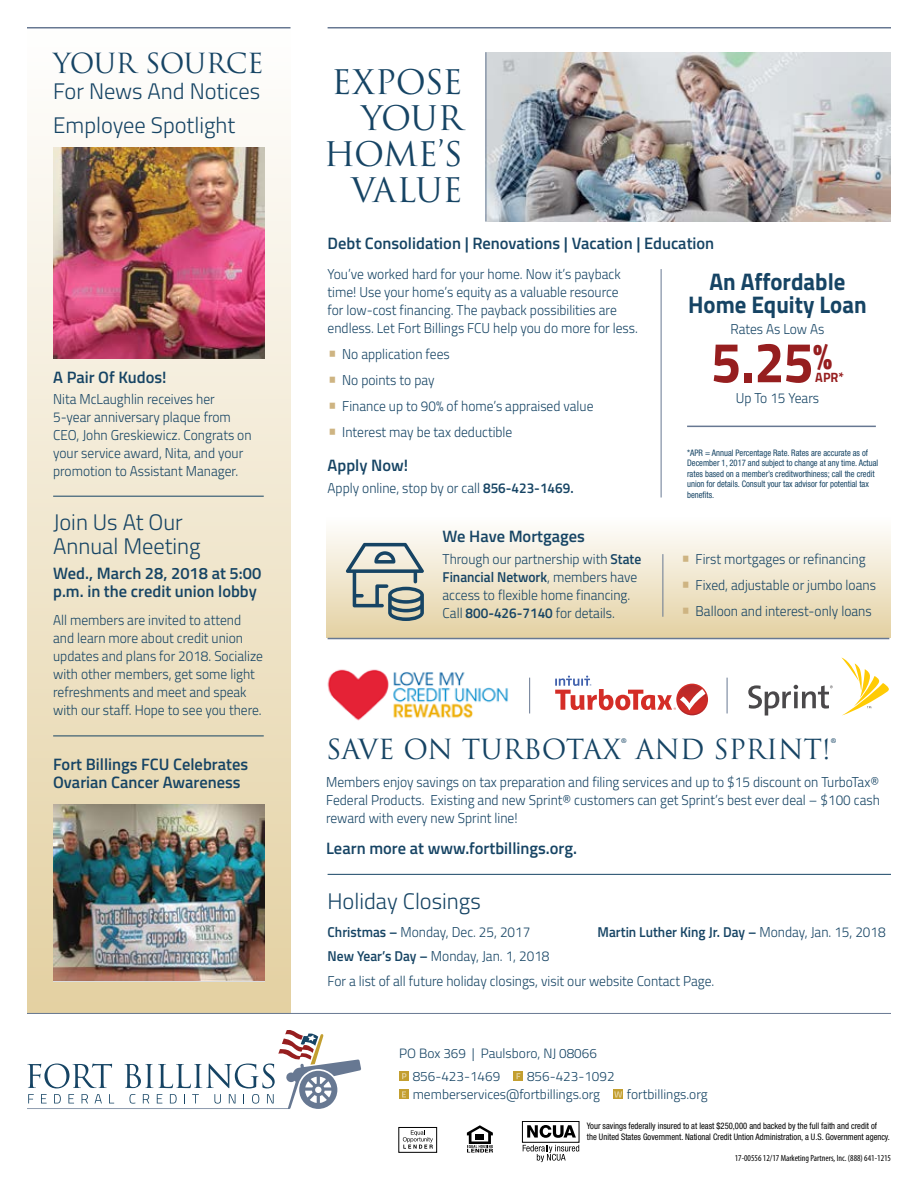
<style>
.page{position:relative;width:918px;height:1188px;background:#fff}
.page>*{position:absolute;margin:0;border:0;box-sizing:border-box;transform-origin:0 0}
.t1{font:700 57px "Titillium Web";color:#961e1f;scale:.95 1}
.t2{font:33px/36px "Trajan Pro";letter-spacing:-.025em;color:#164464;text-align:right}
.t3{font:27px "Trajan Pro";letter-spacing:-.005em;color:#164464}
.t4{font:700 24px/22.5px "Titillium Web";color:#164464;text-align:center;scale:.95 1}
.t5{font:300 22.5px/24px "Titillium Web";color:#164464}
.t6{font:600 16.5px/18px "Titillium Web";color:#164464}
.t7{font:300 14.25px/18px "Titillium Web";color:#164464;scale:.95 1}
.t8{font:600 14.25px "Titillium Web";color:#164464;scale:.95 1}
.t9{font:300 13.5px/23px "Titillium Web";color:#164464}
.t10{font:700 13.5px "Titillium Web";color:#961e1f;scale:.95 1}
.t11{font:condensed 9px/10.5px "Helvetica Neue LT Pro";color:#164464;scale:.95 1}
.t12{font:condensed 9px/10.5px "Helvetica Neue LT Pro";color:#000;scale:.95 1}
.t13{font:condensed 9px "Myriad Pro";color:#000}
.s1{font-size:21px;color:#ceb482}
.s2{font-weight:600}
.s3{font-weight:300}
</style>
<div class="page">
<div style="left:27px;top:27px;width:264px;height:986px;background:linear-gradient(to bottom,#fefefe,#e3d1a2)"></div>
<svg style="left:27px;top:1030px;width:334px;height:79px"></svg>
<hr style="left:27px;top:1013px;width:864px;height:1px;background:#677892">
<svg style="left:467px;top:1125px;width:26px;height:27px"></svg>
<div style="left:399px;top:1127px;width:38px;height:25px;border:1px solid #000"></div>
<svg style="left:403px;top:1130px;width:30px;height:19px"></svg>
<svg style="left:527px;top:1125px;width:49px;height:13px"></svg>
<div style="left:522px;top:1121px;width:57px;height:22px;border:1px solid #000"></div>
<svg style="left:523px;top:1145px;width:56px;height:17px"></svg>
<div style="left:399px;top:1071px;width:10px;height:10px;background:#c39f30"></div>
<svg style="left:402px;top:1073px;width:4px;height:6px"></svg>
<svg style="left:514px;top:1071px;width:9px;height:10px"></svg>
<svg style="left:517px;top:1073px;width:3px;height:6px"></svg>
<div style="left:399px;top:1090px;width:10px;height:9px;background:#c39f30"></div>
<svg style="left:402px;top:1091px;width:4px;height:6px"></svg>
<svg style="left:613px;top:1090px;width:10px;height:9px"></svg>
<svg style="left:614px;top:1091px;width:8px;height:6px"></svg>
<hr style="left:53px;top:496px;width:211px;height:1px;background:#164464">
<hr style="left:53px;top:735px;width:211px;height:1px;background:#164464">
<hr style="left:27px;top:27px;width:264px;height:1px;background:#677892">
<hr style="left:328px;top:27px;width:563px;height:1px;background:#677892">
<img style="left:53px;top:147px;width:212px;height:212px">
<hr style="left:661px;top:269px;width:1px;height:228px;background:#677892">
<div style="left:327px;top:517px;width:564px;height:121px;background:linear-gradient(to bottom,#feffff,#e4d1a2)"></div>
<hr style="left:662px;top:554px;width:1px;height:63px;background:#677892">
<hr style="left:328px;top:638px;width:561px;height:1px;background:#677892">
<hr style="left:687px;top:426px;width:189px;height:1px;background:#677892">
<hr style="left:727px;top:678px;width:1px;height:35px;background:#677892">
<hr style="left:529px;top:678px;width:1px;height:35px;background:#677892">
<svg style="left:676px;top:684px;width:32px;height:31px"></svg>
<svg style="left:555px;top:676px;width:152px;height:38px"></svg>
<img style="left:327px;top:669px;width:181px;height:52px">
<svg style="left:842px;top:658px;width:47px;height:58px"></svg>
<svg style="left:748px;top:685px;width:85px;height:31px"></svg>
<hr style="left:328px;top:874px;width:563px;height:1px;background:#164464">
<img style="left:53px;top:805px;width:212px;height:175px">
<svg style="left:346px;top:543px;width:78px;height:78px;background:#b1b7ae"></svg>
<img style="left:486px;top:52px;width:405px;height:169px">
<hr style="left:485px;top:52px;width:1px;height:169px;background:#677892">
<h3 class="t3" style="left:53px;top:46px;width:212px">YOUR SOURCE</h3>
<h3 class="t5" style="left:53px;top:78px;width:209px">For News And Notices</h3>
<h3 class="t5" style="left:53px;top:112px;width:184px">Employee Spotlight</h3>
<p class="t6" style="left:53px;top:367px;width:115px">A Pair Of Kudos!</p>
<p class="t7" style="left:53px;top:389px;width:210px">Nita McLaughlin receives her<br>5-year anniversary plaque from<br>CEO, John Greskiewicz. Congrats on your service award, Nita, and your promotion to Assistant Manager.</p>
<h3 class="t5" style="left:53px;top:509px;width:149px">Join Us At Our<br>Annual Meeting</h3>
<p class="t6" style="left:53px;top:564px;width:210px">Wed., March 28, 2018 at 5:00 p.m. in the credit union lobby</p>
<p class="t7" style="left:53px;top:610px;width:222px">All members are invited to attend and learn more about credit union updates and plans for 2018. Socialize with other members, get some light refreshments and meet and speak with our staff. Hope to see you there.</p>
<p class="t6" style="left:53px;top:755px;width:197px">Fort Billings FCU Celebrates<br>Ovarian Cancer Awareness</p>
<h2 class="t2" style="left:324px;top:64px;width:140px">EXPOSE<br>YOUR<br>HOME’S<br>VALUE</h2>
<p class="t6" style="left:328px;top:233px;width:388px">Debt Consolidation | Renovations | Vacation | Education</p>
<p class="t7" style="left:328px;top:265px;width:328px">You’ve worked hard for your home. Now it’s payback time! Use your home’s equity as a valuable resource for low-cost financing. The payback possibilities are endless. Let Fort Billings FCU help you do more for less.</p>
<p class="t7" style="left:328px;top:345px;width:130px"><span class="s1">•</span> No application fees</p>
<p class="t7" style="left:328px;top:371px;width:114px"><span class="s1">•</span> No points to pay</p>
<p class="t7" style="left:328px;top:397px;width:281px"><span class="s1">•</span> Finance up to 90% of home’s appraised value</p>
<p class="t7" style="left:328px;top:423px;width:196px"><span class="s1">•</span> Interest may be tax deductible</p>
<p class="t6" style="left:328px;top:456px;width:82px">Apply Now!</p>
<p class="t7" style="left:328px;top:478px;width:260px">Apply online, stop by or call <span class="s2">856-423-1469.</span></p>
<h3 class="t4" style="left:688px;top:269px;width:189px">An Affordable<br>Home Equity Loan</h3>
<p class="t7" style="left:730px;top:319px;width:101px">Rates As Low As</p>
<h1 class="t1" style="left:711px;top:319px;width:129px">5.25<sup>%</sup></h1>
<p class="t10" style="left:815px;top:367px;width:32px">APR*</p>
<p class="t7" style="left:736px;top:389px;width:89px">Up To 15 Years</p>
<p class="t11" style="left:687px;top:447px;width:203px">*APR = Annual Percentage Rate. Rates are accurate as of December 1, 2017 and subject to change at any time. Actual rates based on a member’s creditworthiness; call the credit union for details. Consult your tax advisor for potential tax benefits.</p>
<p class="t6" style="left:443px;top:527px;width:144px">We Have Mortgages</p>
<p class="t7" style="left:443px;top:549px;width:211px">Through our partnership with <span class="s2">State Financial Network</span>, members have access to flexible home financing.<br>Call <span class="s2">800-426-7140</span> for details.</p>
<p class="t7" style="left:681px;top:549px;width:196px"><span class="s1">•</span> First mortgages or refinancing</p>
<p class="t7" style="left:681px;top:575px;width:207px"><span class="s1">•</span> Fixed, adjustable or jumbo loans</p>
<p class="t7" style="left:681px;top:601px;width:202px"><span class="s1">•</span> Balloon and interest-only loans</p>
<h3 class="t3" style="left:326px;top:733px;width:512px">SAVE ON TURBOTAX® AND SPRINT!®</h3>
<p class="t7" style="left:326px;top:773px;width:584px;text-align:justify">Members enjoy savings on tax preparation and filing services and up to $15 discount on TurboTax® Federal Products. Existing and new Sprint® customers can get Sprint’s best ever deal – $100 cash reward with every new Sprint line!</p>
<p class="t6" style="left:326px;top:839px;width:252px">Learn more at www.fortbillings.org.</p>
<h3 class="t5" style="left:328px;top:888px;width:155px">Holiday Closings</h3>
<p class="t7" style="left:328px;top:922px;width:215px"><span class="s2">Christmas –</span> Monday, Dec. 25, 2017</p>
<p class="t8" style="left:598px;top:921px;width:305px">Martin Luther King Jr. Day – <span class="s3">Monday, Jan. 15, 2018</span></p>
<p class="t7" style="left:328px;top:943px;width:409px;line-height:24.5px"><span class="s2">New Year’s Day –</span> Monday, Jan. 1, 2018<br>For a list of all future holiday closings, visit our website Contact Page.</p>
<p class="t9" style="left:413px;top:1041px;width:186px;text-indent:-14px">PO Box 369 | Paulsboro, NJ 08066<br>856-423-1469</p>
<p class="t9" style="left:413px;top:1066px;width:203px;line-height:18px;text-indent:114px">856-423-1092 memberservices@fortbillings.org</p>
<p class="t9" style="left:627px;top:1082px;width:82px">fortbillings.org</p>
<p class="t12" style="left:587px;top:1121px;width:320px">Your savings federally insured to at least $250,000 and backed by the full faith and credit of<br>the United States Government. National Credit Untion Administration, a U.S. Government agency.</p>
<p class="t13" style="left:735px;top:1153px;width:158px">17-00556 12/17 Marketing Partners, Inc. (888) 641-1215</p>
</div>
